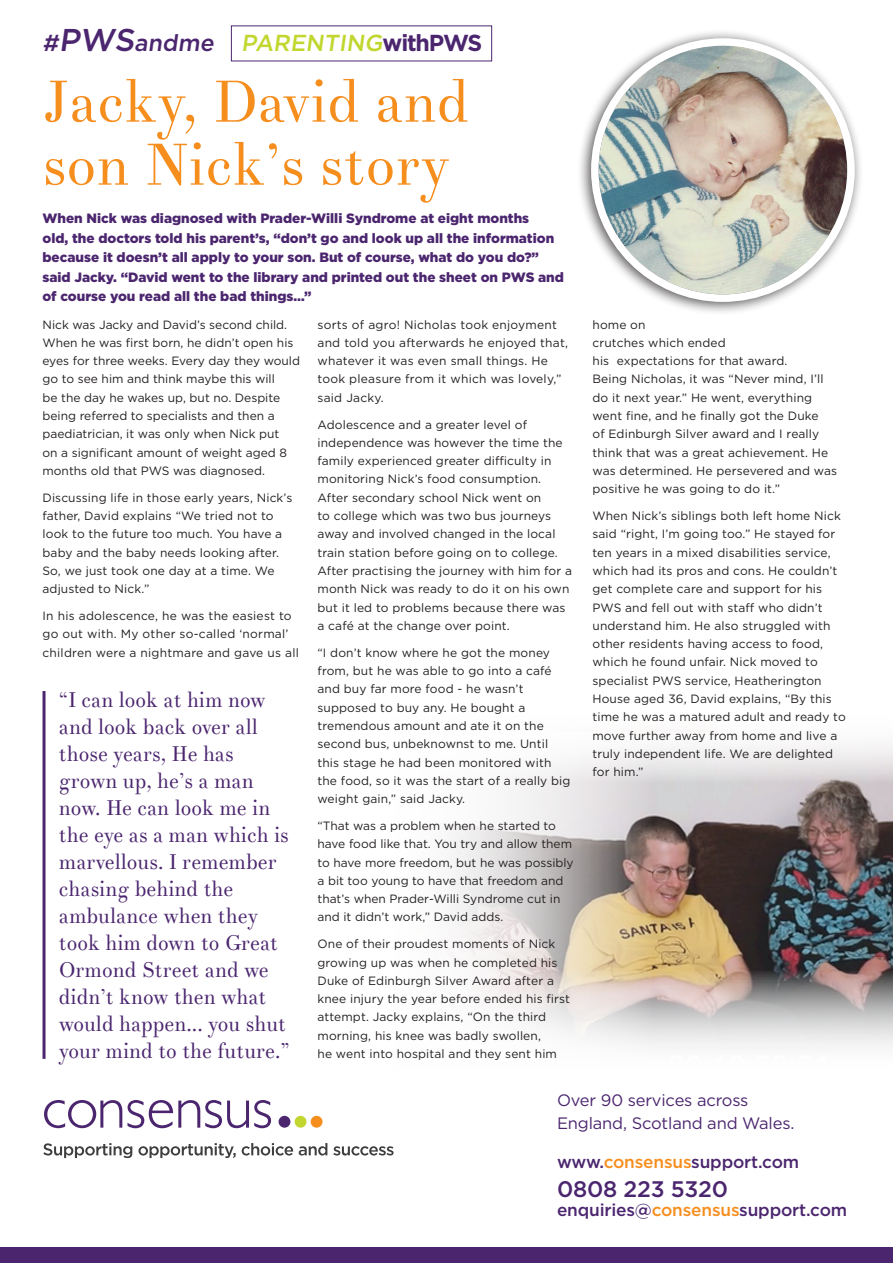
<style>
.page{position:relative;width:893px;height:1263px;background:#fff}
.page>*{position:absolute;margin:0;border:0;box-sizing:border-box;transform-origin:0 0}
.t1{font:58.5px/63px "Theano Didot";color:#f68e1e}
.t2{font:500 23.1px "Gotham";color:#c1d72f}
.t3{font:500 23.1px "Gotham";color:#4b266f}
.t4{font:500 22.5px "Gotham";letter-spacing:-.01em;color:#4b266f}
.t5{font:21px/27px "Theano Didot";color:#4b266f}
.t6{font:500 17.25px "Gotham";letter-spacing:-.01em;color:#4b266f}
.t7{font:16.5px/22.5px "Gotham";letter-spacing:-.01em;color:#4b266f}
.t8{font:900 13.5px/19.5px "Gotham";color:#4b266f}
.t9{font:12px/18.3px "Gotham";letter-spacing:.01em;color:#231f20}
.s1{font-size:31.5px}
.s2{font-weight:700;color:#4b266f}
.s3{color:#f68e1e}
</style>
<div class="page">
<svg style="left:44px;top:1100px;width:78px;height:28px"></svg>
<svg style="left:128px;top:1100px;width:143px;height:28px"></svg>
<div style="left:279px;top:1116px;width:11px;height:12px;background:#4b266f;border-radius:50%"></div>
<div style="left:295px;top:1116px;width:11px;height:12px;background:#c1d72f;border-radius:50%"></div>
<div style="left:311px;top:1116px;width:12px;height:12px;background:#f68e1e;border-radius:50%"></div>
<svg style="left:43px;top:1143px;width:89px;height:15px"></svg>
<svg style="left:138px;top:1143px;width:98px;height:15px"></svg>
<svg style="left:242px;top:1143px;width:51px;height:12px"></svg>
<svg style="left:299px;top:1143px;width:28px;height:12px"></svg>
<svg style="left:333px;top:1146px;width:61px;height:9px"></svg>
<div style="left:0;top:1247px;width:893px;height:16px;background:#4b266f"></div>
<div style="left:577px;top:29px;width:287px;height:287px;background:#231f20;opacity:.75"></div>
<img style="left:599px;top:46px;width:248px;height:248px;border-radius:124px">
<div style="left:591px;top:38px;width:264px;height:264px;border:8px solid #fff;border-radius:50%"></div>
<img style="left:652px;top:782px;width:241px;height:187px">
<svg style="left:455px;top:782px;width:197px;height:187px"></svg>
<svg style="left:514px;top:746px;width:379px;height:36px;fill:#eeedee"></svg>
<svg style="left:474px;top:969px;width:419px;height:79px"></svg>
<hr style="left:43px;top:691px;width:3px;height:368px;background:#4b266f">
<p class="t3" style="left:43px;top:28px;width:177px">#<span class="s1">PWS</span>andme</p>
<p class="t2" style="left:241px;top:28px;width:243px">PARENTING<span class="s2">withPWS</span></p>
<p class="t1" style="left:43px;top:71px;width:428px">Jacky, David and son Nick’s story</p>
<p class="t8" style="left:43px;top:209px;width:523px">When Nick was diagnosed with Prader-Willi Syndrome at eight months<br>old, the doctors told his parent’s, “don’t go and look up all the information because it doesn’t all apply to your son. But of course, what do you do?” said Jacky. “David went to the library and printed out the sheet on PWS and of course you read all the bad things…”</p>
<p class="t9" style="left:43px;top:315px;width:259px">Nick was Jacky and David’s second child.<br>When he was first born, he didn’t open his eyes for three weeks. Every day they would go to see him and think maybe this will<br>be the day he wakes up, but no. Despite being referred to specialists and then a paediatrician, it was only when Nick put<br>on a significant amount of weight aged 8 months old that PWS was diagnosed.</p>
<p class="t9" style="left:43px;top:488px;width:251px">Discussing life in those early years, Nick’s father, David explains “We tried not to look to the future too much. You have a baby and the baby needs looking after.<br>So, we just took one day at a time. We adjusted to Nick.”</p>
<p class="t9" style="left:43px;top:606px;width:258px">In his adolescence, he was the easiest to go out with. My other so-called ‘normal’ children were a nightmare and gave us all</p>
<p class="t5" style="left:59px;top:687px;width:232px">“I can look at him now and look back over all those years, He has grown up, he’s a man now. He can look me in the eye as a man which is marvellous. I remember chasing behind the ambulance when they took him down to Great<br>Ormond Street and we didn’t know then what would happen... you shut your mind to the future.”</p>
<p class="t9" style="left:317px;top:315px;width:252px">sorts of agro! Nicholas took enjoyment and told you afterwards he enjoyed that, whatever it was even small things. He took pleasure from it which was lovely,” said Jacky.</p>
<p class="t9" style="left:317px;top:415px;width:256px">Adolescence and a greater level of independence was however the time the family experienced greater difficulty in monitoring Nick’s food consumption.<br>After secondary school Nick went on<br>to college which was two bus journeys away and involved changed in the local train station before going on to college.<br>After practising the journey with him for a month Nick was ready to do it on his own but it led to problems because there was a café at the change over point.</p>
<p class="t9" style="left:317px;top:643px;width:255px">“I don’t know where he got the money from, but he was able to go into a café and buy far more food - he wasn’t supposed to buy any. He bought a tremendous amount and ate it on the second bus, unbeknownst to me. Until this stage he had been monitored with the food, so it was the start of a really big weight gain,” said Jacky.</p>
<p class="t9" style="left:317px;top:816px;width:258px">“That was a problem when he started to have food like that. You try and allow them to have more freedom, but he was possibly a bit too young to have that freedom and that’s when Prader-Willi Syndrome cut in and it didn’t work,” David adds.</p>
<p class="t9" style="left:317px;top:934px;width:254px">One of their proudest moments of Nick growing up was when he completed his Duke of Edinburgh Silver Award after a knee injury the year before ended his first attempt. Jacky explains, “On the third morning, his knee was badly swollen,<br>he went into hospital and they sent him</p>
<p class="t9" style="left:592px;top:315px;width:246px">home on<br>crutches which ended<br>his expectations for that award.<br>Being Nicholas, it was “Never mind, I’ll do it next year.” He went, everything went fine, and he finally got the Duke<br>of Edinburgh Silver award and I really think that was a great achievement. He was determined. He persevered and was positive he was going to do it.”</p>
<p class="t9" style="left:592px;top:506px;width:255px">When Nick’s siblings both left home Nick said “right, I’m going too.” He stayed for ten years in a mixed disabilities service, which had its pros and cons. He couldn’t get complete care and support for his PWS and fell out with staff who didn’t understand him. He also struggled with other residents having access to food, which he found unfair. Nick moved to specialist PWS service, Heatherington House aged 36, David explains, “By this time he was a matured adult and ready to move further away from home and live a truly independent life. We are delighted for him.”</p>
<p class="t7" style="left:557px;top:1089px;width:239px">Over 90 services across<br>England, Scotland and Wales.</p>
<p class="t6" style="left:557px;top:1151px;width:244px">www.<span class="s3">consensus</span>support.com</p>
<p class="t4" style="left:557px;top:1174px;width:173px">0808 223 5320</p>
<p class="t6" style="left:557px;top:1198px;width:292px">enquiries@<span class="s3">consensus</span>support.com</p>
</div>
